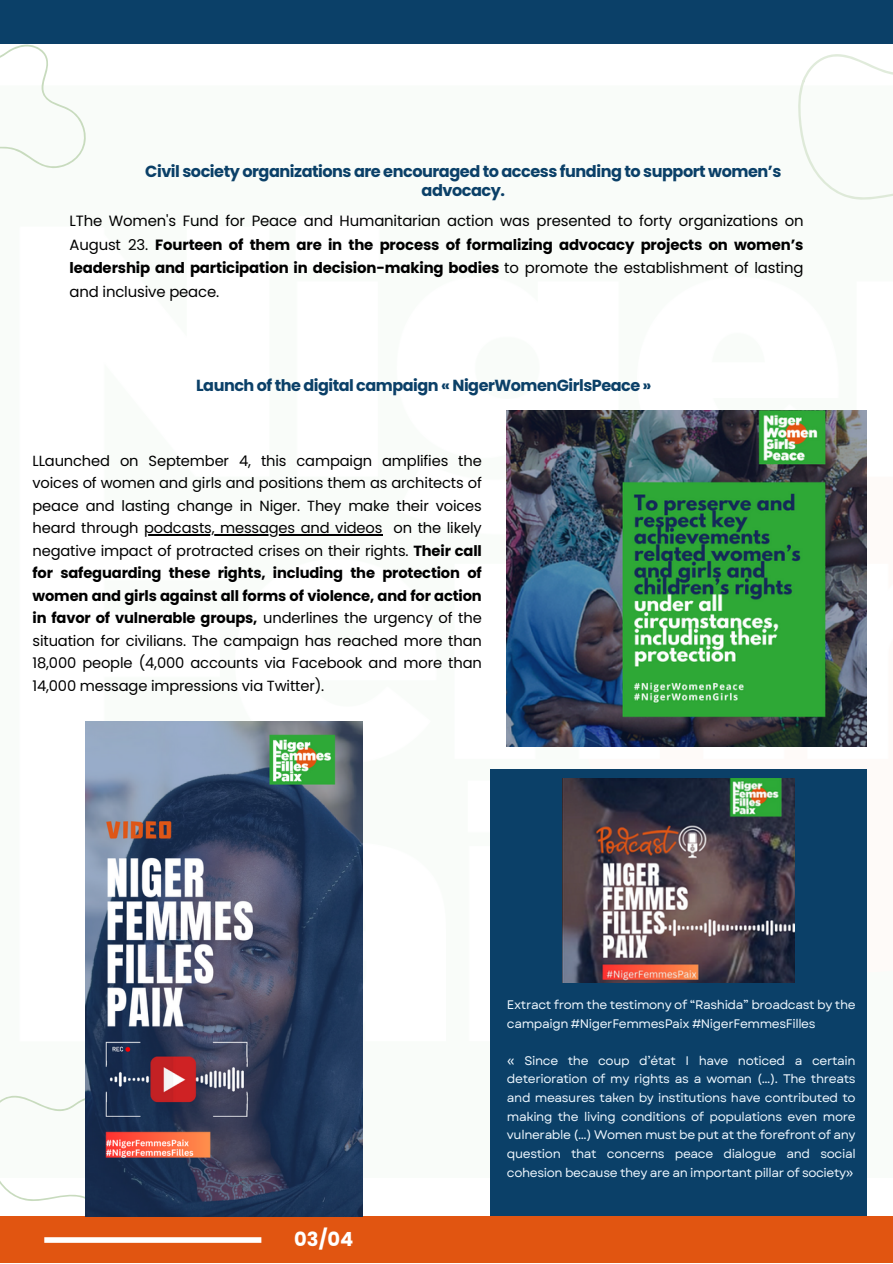
<style>
.page{position:relative;width:893px;height:1264px;background:#fff}
.page>*{position:absolute;margin:0;border:0;box-sizing:border-box;transform-origin:0 0}
.t1{font:700 19.5px "Poppins";color:#fff}
.t2{font:700 16.05px/19px "Poppins";letter-spacing:-.03em;color:#0b4068;text-align:center}
.t3{font:14.85px/23.5px "Poppins";letter-spacing:-.01em;color:#000;text-align:justify}
.t4{font:14.7px/22.5px "Poppins";letter-spacing:-.01em;color:#000;text-align:justify}
.t5{font:12.45px/18.6px "Garet";letter-spacing:-.03em;color:#eff8ff}
.s1{font-weight:700}
</style>
<div class="page">
<div style="left:0;top:0;width:892px;height:44px;background:#0b4068"></div>
<div style="left:0;top:1215px;width:892px;height:47px;background:#e15511"></div>
<div style="left:490px;top:769px;width:376px;height:446px;background:#0b4068"></div>
<img style="left:562px;top:778px;width:232px;height:204px">
<div style="left:44px;top:1237px;width:217px;height:5px;background:#fff"></div>
<svg style="left:798px;top:54px;width:94px;height:146px"></svg>
<svg style="left:0;top:44px;width:86px;height:125px"></svg>
<svg style="left:0;top:1095px;width:85px;height:106px"></svg>
<img style="left:507px;top:410px;width:359px;height:336px">
<img style="left:85px;top:721px;width:278px;height:495px">
<hr style="left:144px;top:534px;width:238px;height:1px;background:#000">
<p class="t2" style="left:145px;top:161px;width:637px">Civil society organizations are encouraged to access funding to support women’s advocacy.</p>
<p class="t3" style="left:69px;top:209px;width:735px">LThe Women's Fund for Peace and Humanitarian action was presented to forty organizations on August 23. <span class="s1">Fourteen of them are in the process of formalizing advocacy projects on women’s leadership and participation in decision-making bodies</span> to promote the establishment of lasting and inclusive peace.</p>
<p class="t2" style="left:196px;top:376px;width:457px">Launch of the digital campaign « NigerWomenGirlsPeace »</p>
<p class="t4" style="left:32px;top:449px;width:451px">LLaunched on September 4, this campaign amplifies the voices of women and girls and positions them as architects of peace and lasting change in Niger. They make their voices heard through podcasts, messages and videos on the likely negative impact of protracted crises on their rights. <span class="s1">Their call for safeguarding these rights, including the protection of women and girls against all forms of violence, and for action in favor of vulnerable groups,</span> underlines the urgency of the situation for civilians. The campaign has reached more than 18,000 people (4,000 accounts via Facebook and more than 14,000 message impressions via Twitter).</p>
<p class="t1" style="left:294px;top:1225px;width:61px">03/04</p>
<p class="t5" style="left:507px;top:995px;width:350px">Extract from the testimony of “Rashida” broadcast by the campaign #NigerFemmesPaix #NigerFemmesFilles</p>
<p class="t5" style="left:507px;top:1051px;width:350px;text-align:justify">« Since the coup d’état I have noticed a certain deterioration of my rights as a woman (…). The threats and measures taken by institutions have contributed to making the living conditions of populations even more vulnerable (…) Women must be put at the forefront of any question that concerns peace dialogue and social cohesion because they are an important pillar of society»</p>
</div>
